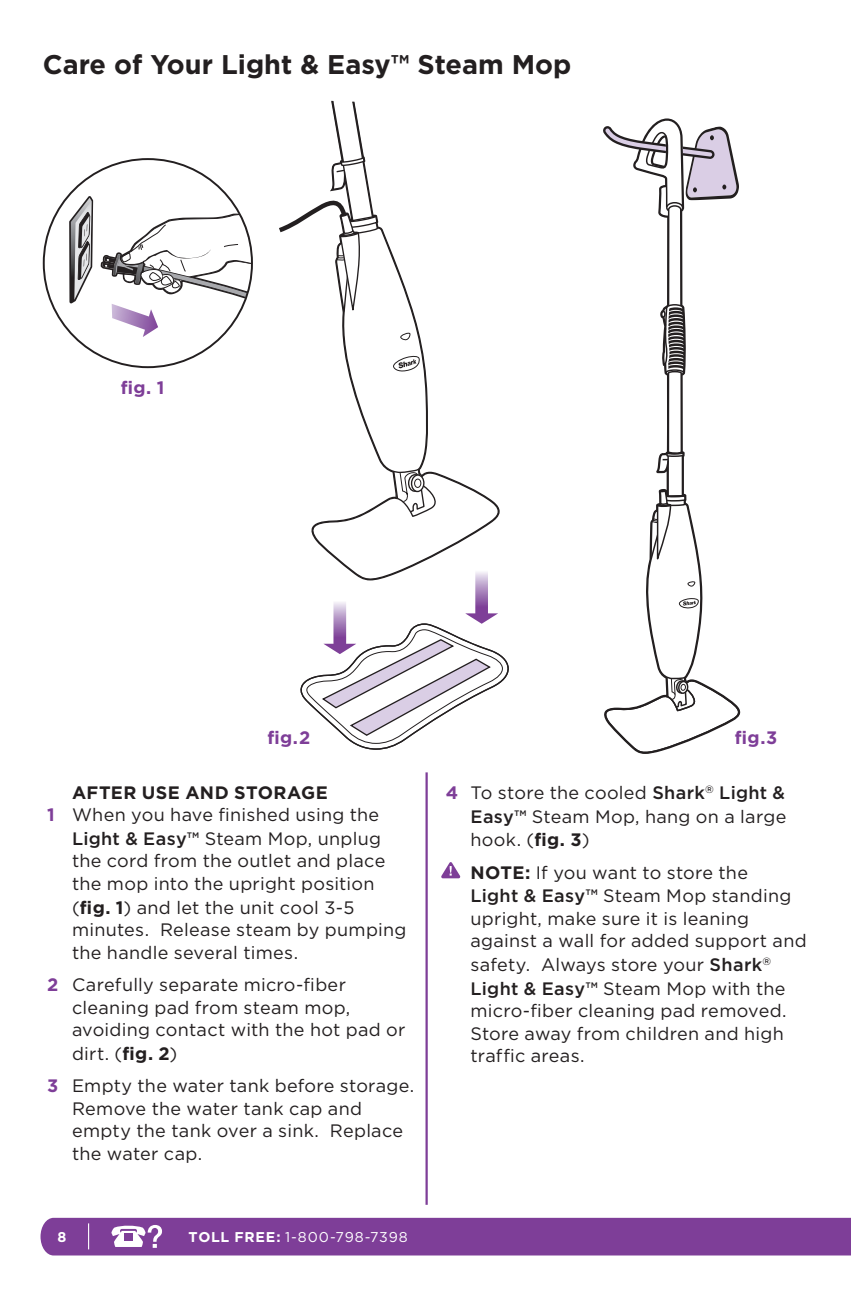
<style>
.page{position:relative;width:851px;height:1296px;background:#fff}
.page>*{position:absolute;margin:0;border:0;box-sizing:border-box;transform-origin:0 0}
.t1{font:700 27px "Gotham";color:#231f20}
.t2{font:18px/22.9px "Gotham";letter-spacing:.015em;color:#231f20}
.t3{font:700 18px "Gotham";letter-spacing:.02em;color:#231f20}
.t4{font:700 18px "Gotham";color:#7e3e98}
.t5{font:14.17px "Gotham";letter-spacing:.065em;color:#fff}
.t6{font:700 14.17px "Gotham";color:#fff}
.s1{font-weight:700;color:#7e3e98}
.s2{font-weight:500}
.s3{font-weight:700}
</style>
<div class="page">
<div style="left:40px;top:1218px;width:810px;height:38px;background:#7e3e98"></div>
<hr style="left:425px;top:772px;width:3px;height:433px;background:#7e3e98">
<svg style="left:441px;top:862px;width:19px;height:16px"></svg>
<svg style="left:69px;top:196px;width:24px;height:107px"></svg>
<svg style="left:101px;top:212px;width:150px;height:125px"></svg>
<svg style="left:311px;top:387px;width:189px;height:180px"></svg>
<svg style="left:279px;top:100px;width:148px;height:418px"></svg>
<svg style="left:300px;top:567px;width:209px;height:183px"></svg>
<svg style="left:603px;top:118px;width:138px;height:636px"></svg>
<h1 class="t1" style="left:43px;top:49px;width:530px">Care of Your Light &amp; Easy™ Steam Mop</h1>
<p class="t4" style="left:121px;top:377px;width:45px">fig. 1</p>
<p class="t4" style="left:267px;top:727px;width:44px">fig.2</p>
<p class="t4" style="left:734px;top:727px;width:44px">fig.3</p>
<p class="t3" style="left:72px;top:782px;width:257px">AFTER USE AND STORAGE</p>
<p class="t2" style="left:47px;top:803px;width:333px"><span class="s1">1</span> When you have finished using the</p>
<p class="t2" style="left:72px;top:827px;width:311px"><span class="s2">Light &amp; Easy™</span> Steam Mop, unplug</p>
<p class="t2" style="left:72px;top:849px;width:315px">the cord from the outlet and place</p>
<p class="t2" style="left:72px;top:872px;width:304px">the mop into the upright position</p>
<p class="t2" style="left:72px;top:895px;width:284px">(<span class="s3">fig. 1</span>) and let the unit cool 3-5</p>
<p class="t2" style="left:72px;top:918px;width:336px">minutes. Release steam by pumping</p>
<p class="t2" style="left:72px;top:940px;width:227px">the handle several times.</p>
<p class="t2" style="left:72px;top:973px;width:335px;text-indent:-25px"><span class="s1">2</span> Carefully separate micro-fiber cleaning pad from steam mop, avoiding contact with the hot pad or dirt. (<span class="s3">fig. 2</span>)</p>
<p class="t2" style="left:72px;top:1074px;width:343px;text-indent:-25px"><span class="s1">3</span> Empty the water tank before storage.<br>Remove the water tank cap and empty the tank over a sink. Replace the water cap.</p>
<p class="t6" style="left:57px;top:1229px;width:10px">8</p>
<p class="t5" style="left:189px;top:1229px;width:220px"><span class="s3">TOLL FREE:</span> 1-800-798-7398</p>
<p class="t2" style="left:470px;top:781px;width:317px;line-height:23.6px;text-align:justify;text-indent:-25px"><span class="s1">4</span> To store the cooled <span class="s2">Shark</span><sup>®</sup> <span class="s2">Light &amp; Easy™</span> Steam Mop, hang on a large hook. (<span class="s3">fig. 3</span>)</p>
<p class="t2" style="left:470px;top:861px;width:338px"><span class="s3">NOTE:</span> If you want to store the<br><span class="s2">Light &amp; Easy™</span> Steam Mop standing upright, make sure it is leaning against a wall for added support and safety. Always store your <span class="s2">Shark</span><sup>®<br></sup><span class="s2">Light &amp; Easy™</span> Steam Mop with the micro-fiber cleaning pad removed.<br>Store away from children and high traffic areas.</p>
</div>
